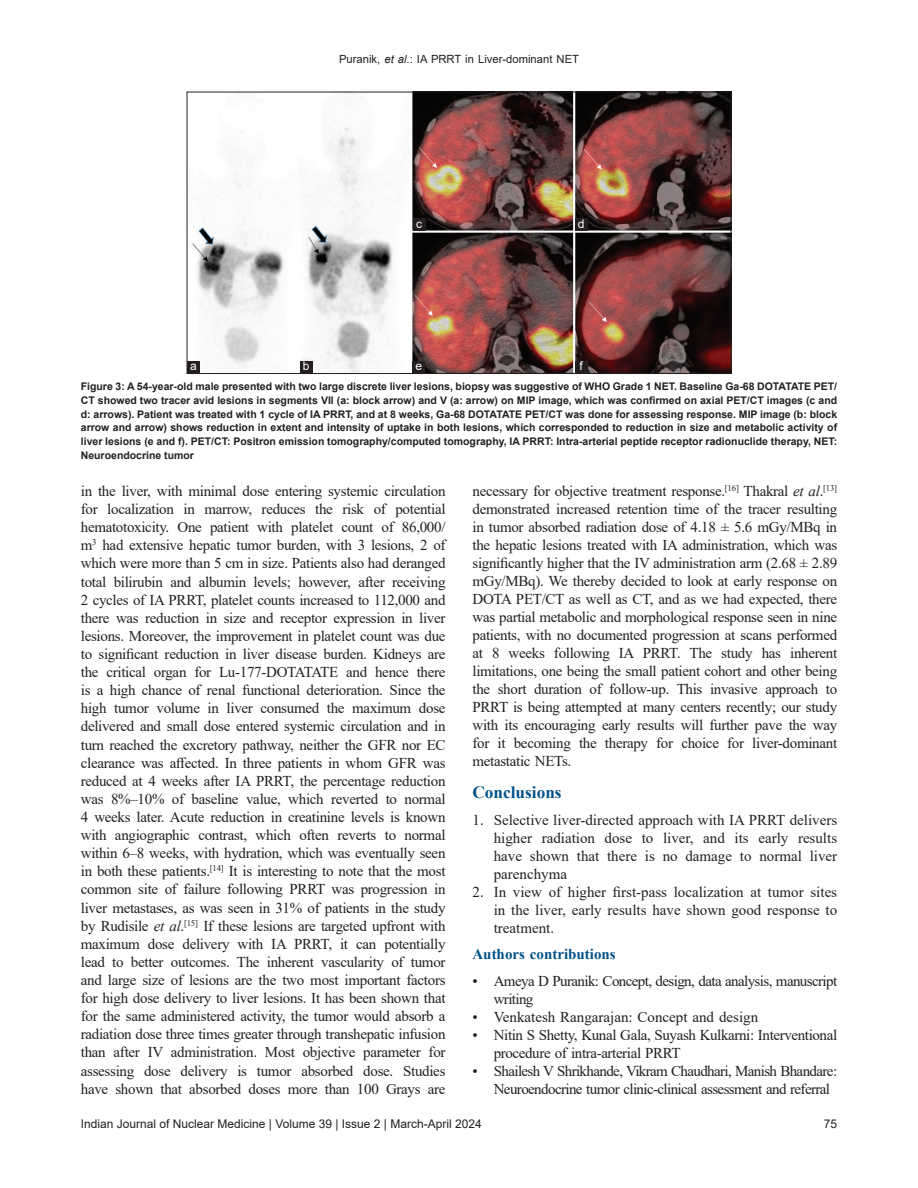
<style>
.page{position:relative;width:918px;height:1188px;background:#fff}
.page>*{position:absolute;margin:0;border:0;box-sizing:border-box;transform-origin:0 0}
.t1{font:700 17.25px "Times New Roman";color:#005187}
.TX{font:15px/18.1px "Times New Roman";letter-spacing:-.02em;color:#231f20;text-align:justify}
.L{font:15px/18px "Times New Roman";letter-spacing:-.04em;color:#231f20}
.LL{font:15px/18px "Times New Roman";color:#231f20;text-align:justify}
.L-2{font:15px "Times New Roman";color:#231f20}
.t2{font:700 15px "Times New Roman";color:#005187}
.t3{font:12px "Arial";color:#231f20}
.LABEL{font:12px "Arial";color:#fff}
.t4{font:11.25px "Arial";color:#231f20}
.FGC{font:700 10.5px/13.6px "Arial";color:#231f20;text-align:justify}
.s1{font-style:italic}
</style>
<div class="page">
<img style="left:192px;top:94px;width:537px;height:278px">
<div style="left:187px;top:92px;width:544px;height:282px;border:1px solid #231f20"></div>
<div style="left:187px;top:361px;width:13px;height:13px;background:#231f20"></div>
<div style="left:413px;top:218px;width:12px;height:13px;background:#231f20"></div>
<div style="left:412px;top:361px;width:13px;height:13px;background:#231f20"></div>
<div style="left:575px;top:218px;width:13px;height:13px;background:#231f20"></div>
<div style="left:575px;top:361px;width:13px;height:13px;background:#231f20"></div>
<div style="left:300px;top:361px;width:13px;height:13px;background:#231f20"></div>
<p class="t4" style="left:339px;top:51px;width:241px">Puranik, <span class="s1">et al</span>.: IA PRRT in Liver-dominant NET</p>
<p class="LABEL" style="left:190px;top:358px;width:8px">a</p>
<p class="LABEL" style="left:416px;top:215px;width:7px">c</p>
<p class="LABEL" style="left:578px;top:215px;width:8px">d</p>
<p class="LABEL" style="left:303px;top:358px;width:8px">b</p>
<p class="LABEL" style="left:580px;top:358px;width:5px">f</p>
<p class="LABEL" style="left:415px;top:358px;width:8px">e</p>
<p class="FGC" style="left:81px;top:380px;width:758px">Figure 3: A 54‑year‑old male presented with two large discrete liver lesions, biopsy was suggestive of WHO Grade 1 NET. Baseline Ga‑68 DOTATATE PET/ CT showed two tracer avid lesions in segments VII (a: block arrow) and V (a: arrow) on MIP image, which was confirmed on axial PET/CT images (c and d: arrows). Patient was treated with 1 cycle of IA PRRT, and at 8 weeks, Ga‑68 DOTATATE PET/CT was done for assessing response. MIP image (b: block arrow and arrow) shows reduction in extent and intensity of uptake in both lesions, which corresponded to reduction in size and metabolic activity of liver lesions (e and f). PET/CT: Positron emission tomography/computed tomography, IA PRRT: Intra‑arterial peptide receptor radionuclide therapy, NET:<br>Neuroendocrine tumor</p>
<p class="TX" style="left:81px;top:481px;width:366px">in the liver, with minimal dose entering systemic circulation for localization in marrow, reduces the risk of potential hematotoxicity. One patient with platelet count of 86,000/ m<sup>3</sup> had extensive hepatic tumor burden, with 3 lesions, 2 of which were more than 5 cm in size. Patients also had deranged total bilirubin and albumin levels; however, after receiving 2 cycles of IA PRRT, platelet counts increased to 112,000 and there was reduction in size and receptor expression in liver lesions. Moreover, the improvement in platelet count was due to significant reduction in liver disease burden. Kidneys are the critical organ for Lu‑177‑DOTATATE and hence there is a high chance of renal functional deterioration. Since the high tumor volume in liver consumed the maximum dose delivered and small dose entered systemic circulation and in turn reached the excretory pathway, neither the GFR nor EC clearance was affected. In three patients in whom GFR was reduced at 4 weeks after IA PRRT, the percentage reduction was 8%–10% of baseline value, which reverted to normal 4 weeks later. Acute reduction in creatinine levels is known with angiographic contrast, which often reverts to normal within 6–8 weeks, with hydration, which was eventually seen in both these patients.<sup>[14]</sup> It is interesting to note that the most common site of failure following PRRT was progression in liver metastases, as was seen in 31% of patients in the study by Rudisile <span class="s1">et al</span>.<sup>[15]</sup> If these lesions are targeted upfront with maximum dose delivery with IA PRRT, it can potentially lead to better outcomes. The inherent vascularity of tumor and large size of lesions are the two most important factors for high dose delivery to liver lesions. It has been shown that for the same administered activity, the tumor would absorb a radiation dose three times greater through transhepatic infusion than after IV administration. Most objective parameter for assessing dose delivery is tumor absorbed dose. Studies have shown that absorbed doses more than 100 Grays are</p>
<p class="TX" style="left:472px;top:482px;width:366px">necessary for objective treatment response.<sup>[16]</sup> Thakral <span class="s1">et al</span>.<sup>[13] </sup>demonstrated increased retention time of the tracer resulting in tumor absorbed radiation dose of 4.18 ± 5.6 mGy/MBq in the hepatic lesions treated with IA administration, which was significantly higher that the IV administration arm (2.68 ± 2.89 mGy/MBq). We thereby decided to look at early response on DOTA PET/CT as well as CT, and as we had expected, there was partial metabolic and morphological response seen in nine patients, with no documented progression at scans performed at 8 weeks following IA PRRT. The study has inherent limitations, one being the small patient cohort and other being the short duration of follow‑up. This invasive approach to PRRT is being attempted at many centers recently; our study with its encouraging early results will further pave the way for it becoming the therapy for choice for liver‑dominant metastatic NETs.</p>
<h1 class="t1" style="left:472px;top:780px;width:91px">Conclusions</h1>
<p class="L" style="left:494px;top:810px;width:345px;text-align:justify;text-indent:-21px">1. Selective liver‑directed approach with IA PRRT delivers higher radiation dose to liver, and its early results have shown that there is no damage to normal liver parenchyma</p>
<p class="LL" style="left:494px;top:882px;width:345px;text-indent:-21px">2. In view of higher first‑pass localization at tumor sites in the liver, early results have shown good response to treatment.</p>
<h2 class="t2" style="left:472px;top:943px;width:145px">Authors contributions</h2>
<p class="L" style="left:494px;top:971px;width:345px;text-indent:-21px">• Ameya D Puranik: Concept, design, data analysis, manuscript writing</p>
<p class="L-2" style="left:472px;top:1006px;width:287px">• Venkatesh Rangarajan: Concept and design</p>
<p class="L" style="left:494px;top:1025px;width:345px;text-indent:-21px">• Nitin S Shetty, Kunal Gala, Suyash Kulkarni: Interventional procedure of intra‑arterial PRRT</p>
<p class="L" style="left:494px;top:1061px;width:345px;text-indent:-21px">• Shailesh V Shrikhande, Vikram Chaudhari, Manish Bhandare:<br>Neuroendocrine tumor clinic‑clinical assessment and referral</p>
<p class="t3" style="left:81px;top:1116px;width:402px">Indian Journal of Nuclear Medicine | Volume 39 | Issue 2 | March-April 2024</p>
<p class="t3" style="left:824px;top:1116px;width:15px">75</p>
</div>
